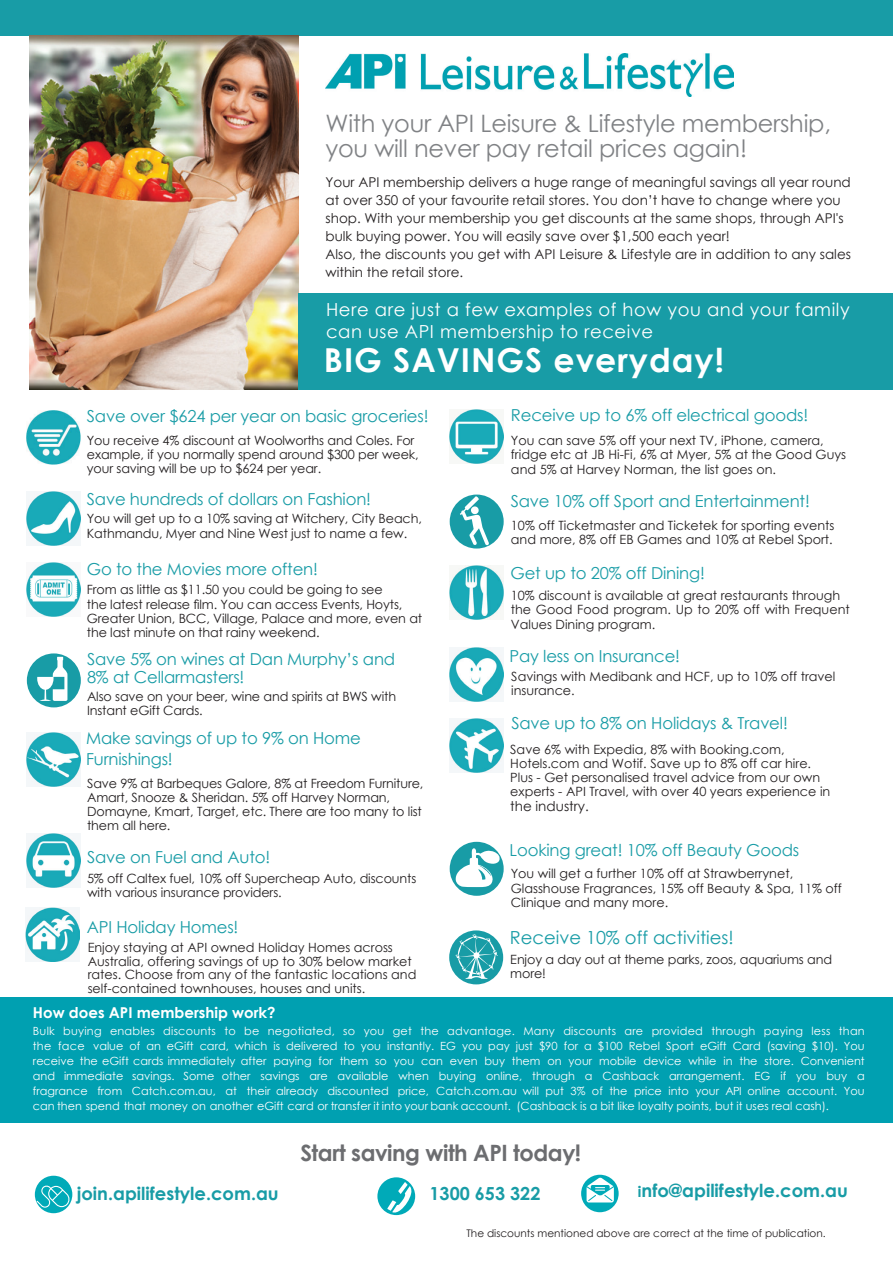
<style>
.page{position:relative;width:893px;height:1263px;background:#fff}
.page>*{position:absolute;margin:0;border:0;box-sizing:border-box;transform-origin:0 0}
.t1{font:700 33px "Century Gothic";letter-spacing:.03em;color:#fff}
.t2{font:24px/25.5px "Century Gothic";letter-spacing:-.01em;color:#808285}
.t3{font:700 22.5px "Century Gothic";letter-spacing:-.02em;color:#6c6d70}
.t4{font:18px/21.6px "Century Gothic";letter-spacing:.03em;color:#fff}
.t5{font:700 18px "Century Gothic";color:#189ca6}
.t6{font:18px "Century Gothic";color:#189ca6}
.t7{font:16.5px/18px "Century Gothic";letter-spacing:-.01em;color:#189ca6}
.t8{font:700 15px "Century Gothic";color:#fff}
.t9{font:13.5px/18px "Century Gothic";color:#231f20}
.t10{font:12.75px/14.2px "Century Gothic";color:#231f20}
.t11{font:11.25px/15px "Century Gothic";color:#fff;text-align:justify}
.t12{font:10.5px "Century Gothic";color:#231f20}
.s1{font-size:15px}
</style>
<div class="page">
<img style="left:326px;top:54px;width:407px;height:42px">
<div style="left:0;top:0;width:893px;height:35px;background:#189ca6"></div>
<img style="left:30px;top:35px;width:268px;height:354px">
<div style="left:35px;top:1176px;width:37px;height:37px;background:#00aab8;border-radius:50%"></div>
<svg style="left:37px;top:1185px;width:33px;height:23px"></svg>
<svg style="left:581px;top:1175px;width:38px;height:37px"></svg>
<svg style="left:587px;top:1178px;width:27px;height:24px"></svg>
<div style="left:377px;top:1177px;width:38px;height:38px;background:#00aab8;border-radius:50%"></div>
<svg style="left:387px;top:1181px;width:25px;height:33px"></svg>
<div style="left:0;top:998px;width:893px;height:125px;background:#00a0b1"></div>
<div style="left:298px;top:293px;width:595px;height:96px;background:#189ca6"></div>
<img style="left:27px;top:411px;width:54px;height:54px">
<img style="left:450px;top:566px;width:54px;height:54px">
<img style="left:27px;top:491px;width:54px;height:54px">
<img style="left:27px;top:563px;width:54px;height:54px">
<img style="left:450px;top:718px;width:54px;height:54px">
<img style="left:450px;top:648px;width:54px;height:54px">
<div style="left:27px;top:653px;width:54px;height:54px;background:#189ca6;border-radius:50%"></div>
<svg style="left:37px;top:657px;width:30px;height:44px"></svg>
<div style="left:450px;top:842px;width:54px;height:54px;background:#189ca6;border-radius:50%"></div>
<svg style="left:455px;top:848px;width:46px;height:39px"></svg>
<img style="left:26px;top:907px;width:54px;height:54px">
<img style="left:27px;top:732px;width:54px;height:54px">
<img style="left:27px;top:834px;width:54px;height:54px">
<div style="left:449px;top:930px;width:54px;height:54px;background:#189ca6;border-radius:50%"></div>
<svg style="left:455px;top:934px;width:43px;height:45px"></svg>
<img style="left:450px;top:410px;width:54px;height:54px">
<div style="left:450px;top:495px;width:54px;height:53px;background:#189ca6;border-radius:50%"></div>
<svg style="left:460px;top:496px;width:32px;height:49px"></svg>
<h2 class="t2" style="left:326px;top:110px;width:507px">With your API Leisure &amp; Lifestyle membership, you will never pay retail prices again!</h2>
<p class="t9" style="left:325px;top:173px;width:527px">Your API membership delivers a huge range of meaningful savings all year round at over 350 of your favourite retail stores. You don’t have to change where you shop. With your membership you get discounts at the same shops, through API's bulk buying power. You will easily save over $1,500 each year!<br>Also, the discounts you get with API Leisure &amp; Lifestyle are in addition to any sales within the retail store.</p>
<h3 class="t4" style="left:326px;top:299px;width:525px">Here are just a few examples of how you and your family can use API membership to receive</h3>
<h1 class="t1" style="left:324px;top:335px;width:401px">BIG SAVINGS everyday!</h1>
<p class="t7" style="left:87px;top:407px;width:343px">Save over $624 per year on basic groceries!</p>
<p class="t10" style="left:87px;top:433px;width:333px">You receive 4% discount at Woolworths and Coles. For example, if you normally spend around $300 per week, your saving will be up to $624 per year.</p>
<p class="t7" style="left:87px;top:490px;width:286px">Save hundreds of dollars on Fashion!</p>
<p class="t10" style="left:87px;top:511px;width:336px">You will get up to a 10% saving at Witchery, City Beach,<br>Kathmandu, Myer and Nine West just to name a few.</p>
<p class="t7" style="left:87px;top:560px;width:233px">Go to the Movies more often!</p>
<p class="t10" style="left:87px;top:582px;width:337px">From as little as $11.50 you could be going to see<br>the latest release film. You can access Events, Hoyts, Greater Union, BCC, Village, Palace and more, even at the last minute on that rainy weekend.</p>
<p class="t7" style="left:87px;top:649px;width:310px">Save 5% on wines at Dan Murphy’s and<br>8% at Cellarmasters!</p>
<p class="t10" style="left:87px;top:690px;width:311px;line-height:13.5px">Also save on your beer, wine and spirits at BWS with<br>Instant eGift Cards.</p>
<p class="t7" style="left:86px;top:727px;width:276px;line-height:21px">Make savings of up to 9% on Home<br>Furnishings!</p>
<p class="t10" style="left:87px;top:776px;width:338px">Save 9% at Barbeques Galore, 8% at Freedom Furniture, Amart, Snooze &amp; Sheridan. 5% off Harvey Norman, Domayne, Kmart, Target, etc. There are too many to list them all here.</p>
<p class="t7" style="left:87px;top:847px;width:185px">Save on Fuel and Auto!</p>
<p class="t10" style="left:87px;top:871px;width:331px">5% off Caltex fuel, 10% off Supercheap Auto, discounts with various insurance providers.</p>
<p class="t7" style="left:87px;top:917px;width:153px">API Holiday Homes!</p>
<p class="t10" style="left:88px;top:940px;width:330px;line-height:13.5px">Enjoy staying at API owned Holiday Homes across Australia, offering savings of up to 30% below market rates. Choose from any of the fantastic locations and self-contained townhouses, houses and units.</p>
<p class="t7" style="left:511px;top:405px;width:299px">Receive up to 6% off electrical goods!</p>
<p class="t10" style="left:511px;top:433px;width:337px">You can save 5% off your next TV, iPhone, camera, fridge etc at JB Hi-Fi, 6% at Myer, 5% at the Good Guys and 5% at Harvey Norman, the list goes on.</p>
<p class="t7" style="left:511px;top:492px;width:301px">Save 10% off Sport and Entertainment!</p>
<p class="t10" style="left:511px;top:518px;width:325px">10% off Ticketmaster and Ticketek for sporting events and more, 8% off EB Games and 10% at Rebel Sport.</p>
<p class="t7" style="left:510px;top:564px;width:196px">Get up to 20% off Dining!</p>
<p class="t10" style="left:511px;top:588px;width:340px">10% discount is available at great restaurants through the Good Food program. Up to 20% off with Frequent<br>Values Dining program.</p>
<p class="t7" style="left:509px;top:647px;width:172px">Pay less on Insurance!</p>
<p class="t10" style="left:511px;top:669px;width:326px">Savings with Medibank and HCF, up to 10% off travel insurance.</p>
<p class="t7" style="left:511px;top:714px;width:278px">Save up to 8% on Holidays &amp; Travel!</p>
<p class="t10" style="left:510px;top:742px;width:322px">Save 6% with Expedia, 8% with Booking.com, Hotels.com and Wotif. Save up to 8% off car hire.<br>Plus - Get personalised travel advice from our own experts - API Travel, with over 40 years experience in</p>
<p class="t9" style="left:510px;top:797px;width:80px">the industry.</p>
<p class="t7" style="left:510px;top:841px;width:291px">Looking great! 10% off Beauty Goods</p>
<p class="t10" style="left:511px;top:866px;width:333px">You will get a further 10% off at Strawberrynet,<br>Glasshouse Fragrances, 15% off Beauty &amp; Spa, 11% off<br>Clinique and many more.</p>
<h3 class="t6" style="left:510px;top:925px;width:226px">Receive 10% off activities!</h3>
<p class="t10" style="left:510px;top:952px;width:323px;line-height:13.5px">Enjoy a day out at theme parks, zoos, aquariums and more!</p>
<p class="t8" style="left:33px;top:1001px;width:244px">How does API membership work?</p>
<p class="t11" style="left:33px;top:1024px;width:833px">Bulk buying enables discounts to be negotiated, so you get the advantage. Many discounts are provided through paying less than the face value of an eGift card, which is delivered to you instantly. EG you pay just $90 for a $100 Rebel Sport eGift Card (saving $10). You receive the eGift cards immediately after paying for them so you can even buy them on your mobile device while in the store. Convenient and immediate savings. Some other savings are available when buying online, through a Cashback arrangement. EG if you buy a fragrance from Catch.com.au, at their already discounted price, Catch.com.au will put 3% of the price into your API online account. You can then spend that money on another eGift card or transfer it into your bank account. (Cashback is a bit like loyalty points, but it uses real cash).</p>
<h3 class="t3" style="left:300px;top:1136px;width:282px">Start saving with API today!</h3>
<h3 class="t5" style="left:77px;top:1180px;width:203px">join.apilifestyle.com.au</h3>
<h3 class="t5" style="left:429px;top:1179px;width:112px">1300 653 322</h3>
<h3 class="t5" style="left:638px;top:1177px;width:211px"><span class="s1">i</span>nfo@apilifestyle.com.au</h3>
<p class="t12" style="left:466px;top:1226px;width:361px">The discounts mentioned above are correct at the time of publication.</p>
</div>
